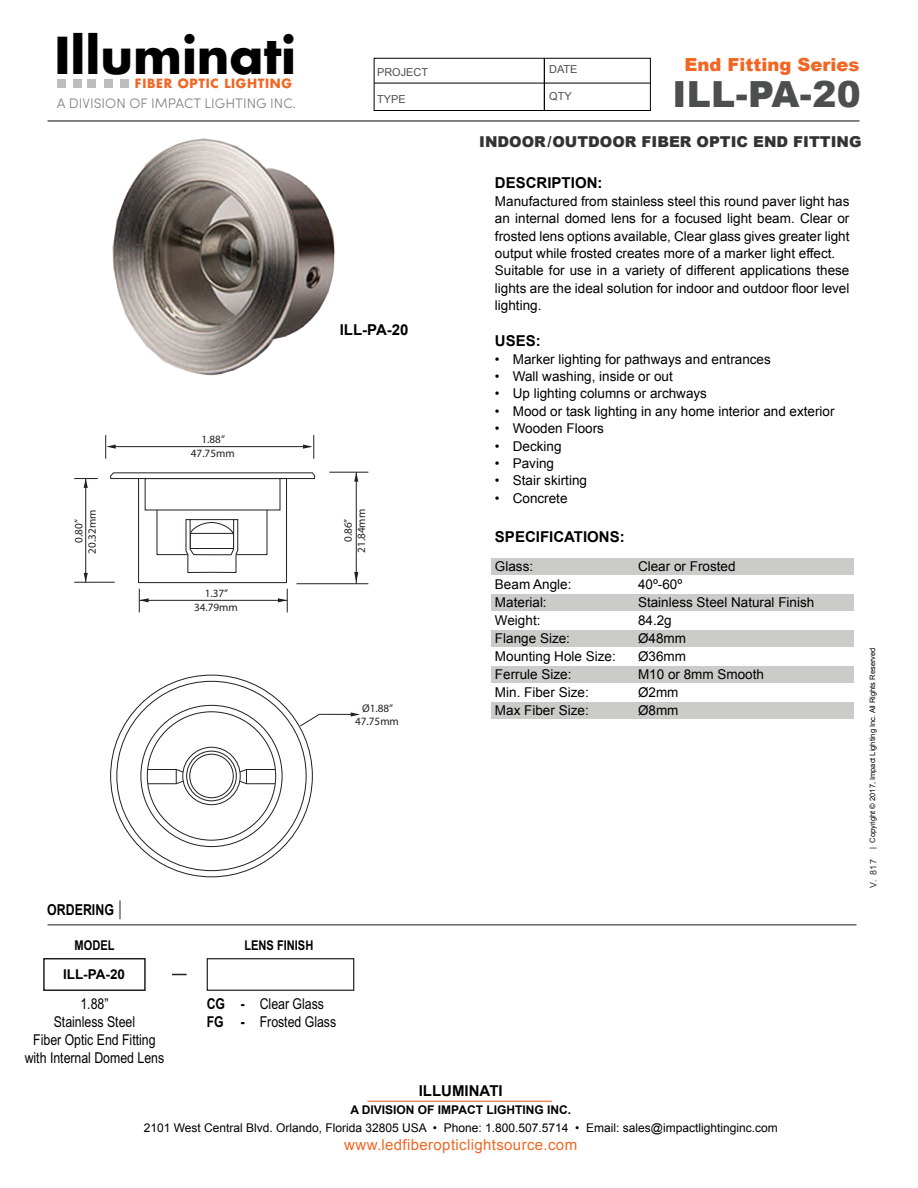
<style>
.page{position:relative;width:918px;height:1188px;background:#fff}
.page>*{position:absolute;margin:0;border:0;box-sizing:border-box;transform-origin:0 0}
.t1{font:700 49.5px "Futura";color:#000}
.t2{font:900 36px "Arial";letter-spacing:.01em;color:#4d4e4e}
.t3{font:900 18px "Arial";color:#f16623}
.t4{font:15px/18px "Arial Narrow";color:#000;text-align:center}
.t5{font:700 15px "Arial";color:#000}
.t6{font:900 15px "Arial";color:#333}
.t7{font:15px "Arial";letter-spacing:.025em;color:#f16623}
.t8{font:700 15px "Arial";color:#000;scale:.83 1}
.t9{font:300 13.8px "Sofia Pro";color:#808184}
.t10{font:13.5px/17.4px "Arial";color:#000}
.t11{font:700 13.5px "Arial Narrow";color:#000}
.t12{font:700 13.5px "Arial";color:#000}
.t13{font:700 12.45px "Futura";letter-spacing:.055em;color:#f16623}
.t14{font:12px "Arial";color:#000}
.t15{font:700 12px "Arial";color:#000}
.t16{font:11.1px/13.4px "Myriad Pro";color:#231f20;text-align:center}
.t17{font:10.95px "Arial";color:#4d4e4e}
.t18{font:7.5px "Arial";color:#000}
.s1{font-weight:700}
.s2{font-size:9px;color:#333}
</style>
<div class="page">
<div style="left:491px;top:559px;width:362px;height:16px;background:#cbcbca"></div>
<div style="left:491px;top:595px;width:362px;height:16px;background:#cbcbca"></div>
<div style="left:491px;top:631px;width:362px;height:16px;background:#cbcbca"></div>
<div style="left:491px;top:667px;width:362px;height:16px;background:#cbcbca"></div>
<hr style="left:48px;top:120px;width:811px;height:2px;background:#676767">
<hr style="left:48px;top:924px;width:808px;height:2px;background:#676767">
<div style="left:491px;top:703px;width:362px;height:16px;background:#cbcbca"></div>
<div style="left:43px;top:958px;width:103px;height:33px;border:2px solid #231f20"></div>
<hr style="left:368px;top:1101px;width:184px;height:1px;background:#f16623">
<hr style="left:74px;top:582px;width:41px;height:1px;background:#231f20">
<svg style="left:74px;top:478px;width:24px;height:10px"></svg>
<svg style="left:84px;top:573px;width:4px;height:9px"></svg>
<hr style="left:85px;top:479px;width:1px;height:103px;background:#231f20">
<svg style="left:120px;top:900px;width:1px;height:19px"></svg>
<div style="left:58px;top:79px;width:8px;height:9px;background:#bbbdbf"></div>
<div style="left:73px;top:79px;width:8px;height:9px;background:#bbbdbf"></div>
<div style="left:88px;top:79px;width:8px;height:9px;background:#bbbdbf"></div>
<div style="left:104px;top:79px;width:9px;height:9px;background:#bbbdbf"></div>
<div style="left:121px;top:79px;width:8px;height:9px;background:#bbbdbf"></div>
<hr style="left:296px;top:583px;width:72px;height:1px;background:#231f20">
<hr style="left:329px;top:472px;width:39px;height:1px;background:#231f20">
<svg style="left:354px;top:472px;width:4px;height:10px"></svg>
<svg style="left:354px;top:572px;width:4px;height:11px"></svg>
<hr style="left:356px;top:472px;width:1px;height:112px;background:#231f20">
<div style="left:374px;top:58px;width:277px;height:53px;border:1px solid #000"></div>
<hr style="left:374px;top:83px;width:276px;height:1px;background:#000">
<hr style="left:544px;top:58px;width:1px;height:52px;background:#000">
<div style="left:190px;top:754px;width:43px;height:44px;border:1px solid #231f21;border-radius:50%"></div>
<div style="left:186px;top:751px;width:51px;height:50px;border:1px solid #231f21;border-radius:50%"></div>
<div style="left:183px;top:747px;width:57px;height:58px;border:1px solid #231f21;border-radius:50%"></div>
<svg style="left:303px;top:435px;width:12px;height:24px"></svg>
<svg style="left:105px;top:435px;width:11px;height:24px"></svg>
<hr style="left:116px;top:446px;width:195px;height:1px;background:#231f20">
<svg style="left:278px;top:589px;width:10px;height:23px"></svg>
<svg style="left:139px;top:589px;width:10px;height:23px"></svg>
<hr style="left:139px;top:600px;width:148px;height:1px;background:#231f20">
<svg style="left:300px;top:712px;width:60px;height:14px"></svg>
<img style="left:112px;top:138px;width:223px;height:238px">
<svg style="left:110px;top:472px;width:205px;height:111px"></svg>
<hr style="left:190px;top:519px;width:44px;height:1px;background:#231f21">
<svg style="left:147px;top:769px;width:36px;height:15px"></svg>
<svg style="left:239px;top:769px;width:37px;height:15px"></svg>
<div style="left:207px;top:958px;width:147px;height:33px;border:1px solid #231f20"></div>
<svg style="left:172px;top:974px;width:15px;height:1px"></svg>
<h1 class="t1" style="left:54px;top:21px;width:243px">Illuminati</h1>
<p class="t13" style="left:135px;top:75px;width:158px">FIBER OPTIC LIGHTING</p>
<p class="t9" style="left:57px;top:93px;width:241px">A DIVISION OF IMPACT LIGHTING INC.</p>
<p class="t17" style="left:377px;top:66px;width:53px">PROJECT</p>
<p class="t17" style="left:377px;top:93px;width:30px">TYPE</p>
<p class="t17" style="left:549px;top:63px;width:30px">DATE</p>
<p class="t17" style="left:549px;top:90px;width:24px">QTY</p>
<h3 class="t3" style="left:685px;top:54px;width:176px">End Fitting Series</h3>
<h2 class="t2" style="left:672px;top:74px;width:190px">ILL-PA-20</h2>
<p class="t6" style="left:479px;top:133px;width:384px">INDOOR/OUTDOOR FIBER OPTIC END FITTING</p>
<p class="t16" style="left:191px;top:433px;width:45px">1.88”<br>47.75mm</p>
<p class="t5" style="left:340px;top:321px;width:70px">ILL-PA-20</p>
<p class="t16" style="left:72px;top:554px;width:45px;rotate:-90deg">0.80”<br>20.32mm</p>
<p class="t16" style="left:341px;top:553px;width:45px;rotate:-90deg">0.86”<br>21.84mm</p>
<p class="t16" style="left:194px;top:587px;width:45px">1.37”<br>34.79mm</p>
<p class="t16" style="left:355px;top:701px;width:45px">Ø1.88”<br>47.75mm</p>
<p class="t8" style="left:47px;top:902px;width:82px">ORDERING</p>
<p class="t11" style="left:75px;top:937px;width:41px">MODEL</p>
<p class="t12" style="left:63px;top:967px;width:64px">ILL-PA-20</p>
<p class="t4" style="left:25px;top:995px;width:141px">1.88”<br>Stainless Steel<br>Fiber Optic End Fitting with Internal Domed Lens</p>
<p class="t11" style="left:244px;top:937px;width:70px">LENS FINISH</p>
<p class="t4" style="left:207px;top:995px;width:131px;text-align:left"><span class="s1">CG -</span> Clear Glass<br><span class="s1">FG -</span> Frosted Glass</p>
<p class="t5" style="left:495px;top:175px;width:109px">DESCRIPTION:</p>
<p class="t10" style="left:495px;top:192px;width:356px">Manufactured from stainless steel this round paver light has an internal domed lens for a focused light beam. Clear or frosted lens options available, Clear glass gives greater light output while frosted creates more of a marker light effect.<br>Suitable for use in a variety of different applications these lights are the ideal solution for indoor and outdoor floor level lighting.</p>
<p class="t5" style="left:495px;top:332px;width:47px">USES:</p>
<p class="t10" style="left:495px;top:350px;width:277px">• Marker lighting for pathways and entrances</p>
<p class="t10" style="left:495px;top:368px;width:179px">• Wall washing, inside or out</p>
<p class="t10" style="left:495px;top:385px;width:214px">• Up lighting columns or archways</p>
<p class="t10" style="left:495px;top:402px;width:341px">• Mood or task lighting in any home interior and exterior</p>
<p class="t10" style="left:495px;top:420px;width:111px">• Wooden Floors</p>
<p class="t10" style="left:495px;top:437px;width:68px">• Decking</p>
<p class="t10" style="left:495px;top:455px;width:61px">• Paving</p>
<p class="t10" style="left:495px;top:472px;width:94px">• Stair skirting</p>
<p class="t10" style="left:495px;top:489px;width:74px">• Concrete</p>
<p class="t5" style="left:495px;top:529px;width:131px">SPECIFICATIONS:</p>
<p class="t10" style="left:495px;top:558px;width:40px">Glass:</p>
<p class="t10" style="left:638px;top:558px;width:99px">Clear or Frosted</p>
<p class="t10" style="left:495px;top:576px;width:78px">Beam Angle:</p>
<p class="t10" style="left:638px;top:576px;width:46px">40º-60º</p>
<p class="t10" style="left:495px;top:594px;width:53px">Material:</p>
<p class="t10" style="left:638px;top:594px;width:178px">Stainless Steel Natural Finish</p>
<p class="t10" style="left:495px;top:612px;width:47px">Weight:</p>
<p class="t10" style="left:638px;top:612px;width:35px">84.2g</p>
<p class="t10" style="left:495px;top:630px;width:77px">Flange Size:</p>
<p class="t10" style="left:638px;top:630px;width:50px">Ø48mm</p>
<p class="t10" style="left:495px;top:648px;width:122px">Mounting Hole Size:</p>
<p class="t10" style="left:638px;top:648px;width:50px">Ø36mm</p>
<p class="t10" style="left:495px;top:666px;width:78px">Ferrule Size:</p>
<p class="t10" style="left:638px;top:666px;width:128px">M10 or 8mm Smooth</p>
<p class="t10" style="left:495px;top:684px;width:95px">Min. Fiber Size:</p>
<p class="t10" style="left:638px;top:684px;width:42px">Ø2mm</p>
<p class="t10" style="left:495px;top:702px;width:95px">Max Fiber Size:</p>
<p class="t10" style="left:638px;top:702px;width:42px">Ø8mm</p>
<p class="t5" style="left:419px;top:1082px;width:85px">ILLUMINATI</p>
<p class="t15" style="left:350px;top:1103px;width:222px">A DIVISION OF IMPACT LIGHTING INC.</p>
<p class="t14" style="left:144px;top:1121px;width:636px">2101 West Central Blvd. Orlando, Florida 32805 USA • Phone: 1.800.507.5714 • Email: sales@impactlightinginc.com</p>
<p class="t7" style="left:344px;top:1136px;width:234px">www.ledfiberopticlightsource.com</p>
<p class="t18" style="left:868px;top:888px;width:242px;rotate:-90deg"><span class="s2">V. 817</span> | Copyright © 2017, Impact Lighting Inc. All Rights Reserved</p>
</div>
